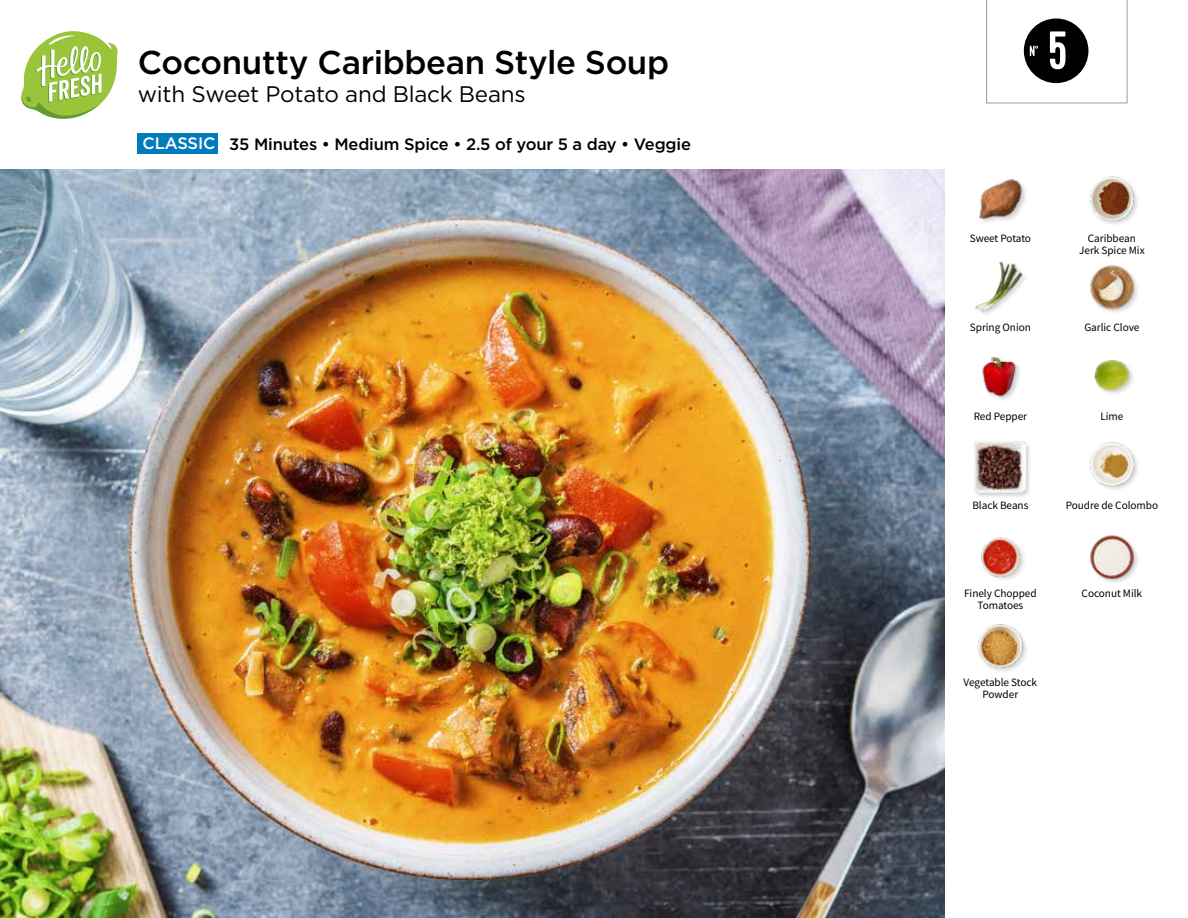
<style>
.page{position:relative;width:1188px;height:918px;background:#fff}
.page>*{position:absolute;margin:0;border:0;box-sizing:border-box;transform-origin:0 0}
.t1{font:54px "Kapra";color:#fff}
.t2{font:500 33px "Gotham";letter-spacing:-.01em;color:#000}
.t3{font:22.5px "Gotham";letter-spacing:-.01em;color:#000}
.t4{font:500 16.5px "Gotham";letter-spacing:-.01em;color:#000}
.t5{font:11.25px/12px "Source Sans Pro";letter-spacing:-.005em;color:#000;text-align:center}
.s1{color:#fff}
</style>
<div class="page">
<div style="left:138px;top:133px;width:80px;height:21px;background:#007bbb"></div>
<svg style="left:21px;top:31px;width:97px;height:88px"></svg>
<img style="left:0;top:170px;width:945px;height:748px">
<img style="left:981px;top:537px;width:43px;height:43px">
<img style="left:978px;top:624px;width:48px;height:47px">
<img style="left:1090px;top:535px;width:48px;height:48px">
<img style="left:982px;top:356px;width:38px;height:44px">
<div style="left:972px;top:440px;width:60px;height:59px;background:#000;opacity:.2"></div>
<img style="left:974px;top:441px;width:51px;height:51px">
<img style="left:1090px;top:442px;width:48px;height:48px">
<div style="left:1094px;top:360px;width:42px;height:36px;background:#000;opacity:.2"></div>
<img style="left:1094px;top:360px;width:37px;height:34px">
<img style="left:979px;top:179px;width:47px;height:43px">
<img style="left:975px;top:261px;width:50px;height:54px">
<img style="left:1090px;top:265px;width:48px;height:48px">
<img style="left:1090px;top:176px;width:48px;height:48px">
<svg style="left:986px;top:0;width:141px;height:104px"></svg>
<h2 class="t2" style="left:138px;top:41px;width:533px">Coconutty Caribbean Style Soup</h2>
<h3 class="t3" style="left:138px;top:82px;width:389px">with Sweet Potato and Black Beans</h3>
<h3 class="t4" style="left:143px;top:133px;width:550px"><span class="s1">CLASSIC</span> 35 Minutes • Medium Spice • 2.5 of your 5 a day • Veggie</h3>
<h1 class="t1" style="left:1048px;top:19px;width:20px">5</h1>
<p class="t5" style="left:970px;top:232px;width:63px">Sweet Potato</p>
<p class="t5" style="left:1079px;top:232px;width:67px">Caribbean<br>Jerk Spice Mix</p>
<p class="t5" style="left:970px;top:321px;width:62px">Spring Onion</p>
<p class="t5" style="left:1084px;top:321px;width:57px">Garlic Clove</p>
<p class="t5" style="left:974px;top:410px;width:55px">Red Pepper</p>
<p class="t5" style="left:1100px;top:410px;width:24px">Lime</p>
<p class="t5" style="left:972px;top:499px;width:58px">Black Beans</p>
<p class="t5" style="left:1066px;top:499px;width:94px">Poudre de Colombo</p>
<p class="t5" style="left:964px;top:588px;width:74px">Finely Chopped</p>
<p class="t5" style="left:1082px;top:588px;width:62px">Coconut Milk</p>
<p class="t5" style="left:977px;top:600px;width:47px">Tomatoes</p>
<p class="t5" style="left:964px;top:676px;width:75px">Vegetable Stock<br>Powder</p>
</div>
